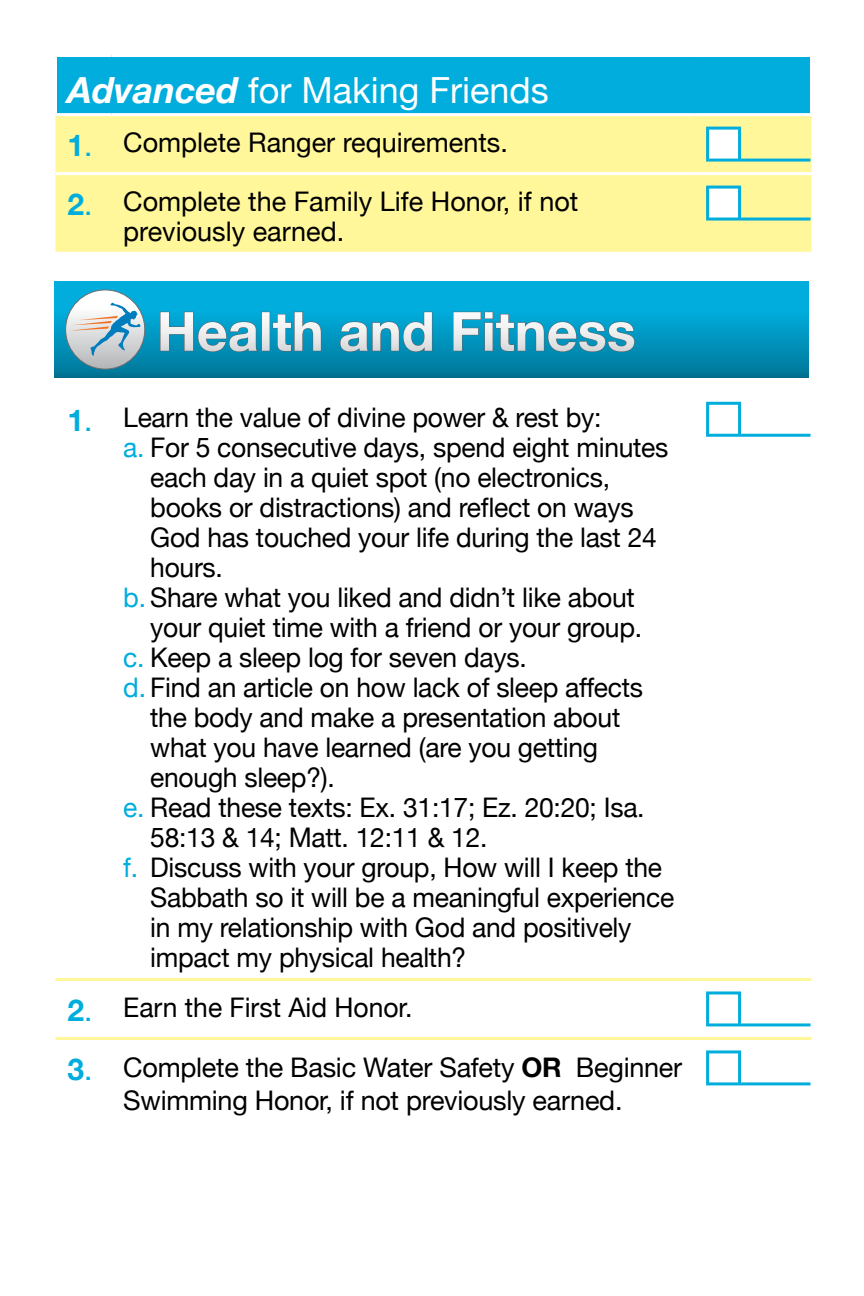
<style>
.page{position:relative;width:864px;height:1296px;background:#fff}
.page>*{position:absolute;margin:0;border:0;box-sizing:border-box;transform-origin:0 0}
.t1{font:700 54px "Helvetica Neue";color:#fff}
.t2{font:36px "Helvetica Neue";color:#fff}
.t3{font:27px/30px "Helvetica Neue";letter-spacing:-.01em;color:#000}
.s1{font-weight:700;font-style:italic}
.s2{font-weight:700;font-size:30px;color:#00addc}
.s3{font-size:30px;color:#00addc}
.s4{color:#00addc}
.s5{font-weight:700}
</style>
<div class="page">
<div style="left:56px;top:56px;width:756px;height:59px;background:#00addc"></div>
<div style="left:56px;top:116px;width:756px;height:137px;background:#fff79a"></div>
<hr style="left:810px;top:57px;width:3px;height:56px;background:#fff">
<hr style="left:56px;top:252px;width:55px;height:3px;background:#fff">
<hr style="left:694px;top:252px;width:117px;height:3px;background:#fff">
<hr style="left:56px;top:172px;width:55px;height:3px;background:#fff">
<hr style="left:694px;top:172px;width:117px;height:3px;background:#fff">
<hr style="left:54px;top:54px;width:57px;height:3px;background:#fff">
<hr style="left:54px;top:57px;width:3px;height:56px;background:#fff">
<hr style="left:111px;top:54px;width:583px;height:3px;background:#fff">
<hr style="left:694px;top:54px;width:119px;height:3px;background:#fff">
<hr style="left:54px;top:113px;width:57px;height:3px;background:#fff">
<hr style="left:694px;top:113px;width:119px;height:3px;background:#fff">
<hr style="left:111px;top:252px;width:583px;height:3px;background:#fff">
<hr style="left:111px;top:113px;width:583px;height:3px;background:#fff">
<hr style="left:111px;top:172px;width:583px;height:3px;background:#fff">
<div style="left:708px;top:128px;width:32px;height:32px;background:#fff"></div>
<div style="left:706px;top:127px;width:35px;height:35px;border:3px solid #00addc"></div>
<hr style="left:741px;top:159px;width:69px;height:3px;background:#00addc">
<div style="left:708px;top:187px;width:32px;height:32px;background:#fff"></div>
<div style="left:706px;top:186px;width:35px;height:35px;border:3px solid #00addc"></div>
<hr style="left:741px;top:218px;width:69px;height:3px;background:#00addc">
<div style="left:54px;top:281px;width:754px;height:97px;background:#00addc"></div>
<div style="left:54px;top:311px;width:754px;height:67px;background:linear-gradient(to bottom,#01acdb,#007495)"></div>
<svg style="left:66px;top:290px;width:79px;height:79px"></svg>
<div style="left:66px;top:290px;width:79px;height:79px;border:1px solid #6d6f71;border-radius:50%"></div>
<svg style="left:69px;top:303px;width:72px;height:53px;background:#bbcdd5"></svg>
<svg style="left:160px;top:311px;width:98px;height:41px"></svg>
<div style="left:261px;top:312px;width:9px;height:39px;border:1px solid #636467"></div>
<svg style="left:272px;top:311px;width:50px;height:41px"></svg>
<svg style="left:340px;top:311px;width:93px;height:41px"></svg>
<svg style="left:453px;top:311px;width:29px;height:41px"></svg>
<div style="left:484px;top:312px;width:9px;height:7px;border:1px solid #636467"></div>
<div style="left:484px;top:322px;width:9px;height:29px;border:1px solid #636467"></div>
<svg style="left:495px;top:314px;width:140px;height:38px"></svg>
<hr style="left:56px;top:978px;width:55px;height:3px;background:#fff79a">
<hr style="left:111px;top:978px;width:583px;height:3px;background:#fff79a">
<hr style="left:694px;top:978px;width:117px;height:3px;background:#fff79a">
<hr style="left:56px;top:1037px;width:55px;height:3px;background:#fff79a">
<hr style="left:111px;top:1037px;width:583px;height:3px;background:#fff79a">
<hr style="left:694px;top:1037px;width:117px;height:3px;background:#fff79a">
<div style="left:706px;top:402px;width:35px;height:35px;border:3px solid #00addc"></div>
<hr style="left:741px;top:434px;width:69px;height:3px;background:#00addc">
<div style="left:706px;top:991px;width:35px;height:35px;border:3px solid #00addc"></div>
<hr style="left:741px;top:1023px;width:69px;height:3px;background:#00addc">
<div style="left:706px;top:1050px;width:35px;height:35px;border:3px solid #00addc"></div>
<hr style="left:741px;top:1082px;width:69px;height:3px;background:#00addc">
<h2 class="t2" style="left:68px;top:68px;width:483px"><span class="s1">Advanced</span> for making friends</h2>
<p class="t3" style="left:68px;top:127px;width:442px"><span class="s2">1</span><span class="s3">.</span> complete ranger requirements.</p>
<p class="t3" style="left:123px;top:186px;width:457px;text-indent:-56px"><span class="s2">2</span><span class="s3">.</span> complete the family life honor, if not previously earned.</p>
<h1 class="t1" style="left:157px;top:298px;width:480px">health and Fitness</h1>
<p class="t3" style="left:68px;top:403px;width:535px"><span class="s2">1</span><span class="s3">.</span> learn the value of divine power &amp; rest by:</p>
<p class="t3" style="left:123px;top:433px;width:547px"><span class="s4">a.</span> for 5 consecutive days, spend eight minutes</p>
<p class="t3" style="left:150px;top:463px;width:461px">each day in a quiet spot (no electronics,</p>
<p class="t3" style="left:150px;top:493px;width:485px">books or distractions) and reflect on ways</p>
<p class="t3" style="left:150px;top:523px;width:508px">god has touched your life during the last 24</p>
<p class="t3" style="left:150px;top:553px;width:74px">hours.</p>
<p class="t3" style="left:123px;top:582px;width:513px"><span class="s4">b.</span> Share what you liked and didn’t like about</p>
<p class="t3" style="left:150px;top:612px;width:493px">your quiet time with a friend or your group.</p>
<p class="t3" style="left:123px;top:642px;width:405px"><span class="s4">c.</span> Keep a sleep log for seven days.</p>
<p class="t3" style="left:123px;top:672px;width:521px"><span class="s4">d.</span> find an article on how lack of sleep affects</p>
<p class="t3" style="left:150px;top:702px;width:472px">the body and make a presentation about</p>
<p class="t3" style="left:150px;top:732px;width:449px">what you have learned (are you getting</p>
<p class="t3" style="left:150px;top:762px;width:186px">enough sleep?).</p>
<p class="t3" style="left:123px;top:792px;width:523px"><span class="s4">e.</span> read these texts: ex. 31:17; ez. 20:20; isa.</p>
<p class="t3" style="left:150px;top:822px;width:339px">58:13 &amp; 14; matt. 12:11 &amp; 12.</p>
<p class="t3" style="left:123px;top:852px;width:540px"><span class="s4">f.</span> discuss with your group, how will i keep the</p>
<p class="t3" style="left:150px;top:882px;width:525px">Sabbath so it will be a meaningful experience</p>
<p class="t3" style="left:150px;top:912px;width:483px">in my relationship with god and positively</p>
<p class="t3" style="left:150px;top:942px;width:317px">impact my physical health?</p>
<p class="t3" style="left:68px;top:992px;width:346px"><span class="s2">2</span><span class="s3">.</span> earn the first aid honor.</p>
<p class="t3" style="left:68px;top:1050px;width:616px;line-height:33px;text-align:center"><span class="s2">3</span><span class="s3">.</span> complete the basic Water Safety <span class="s5">or</span> beginner<br>Swimming honor, if not previously earned.</p>
</div>
